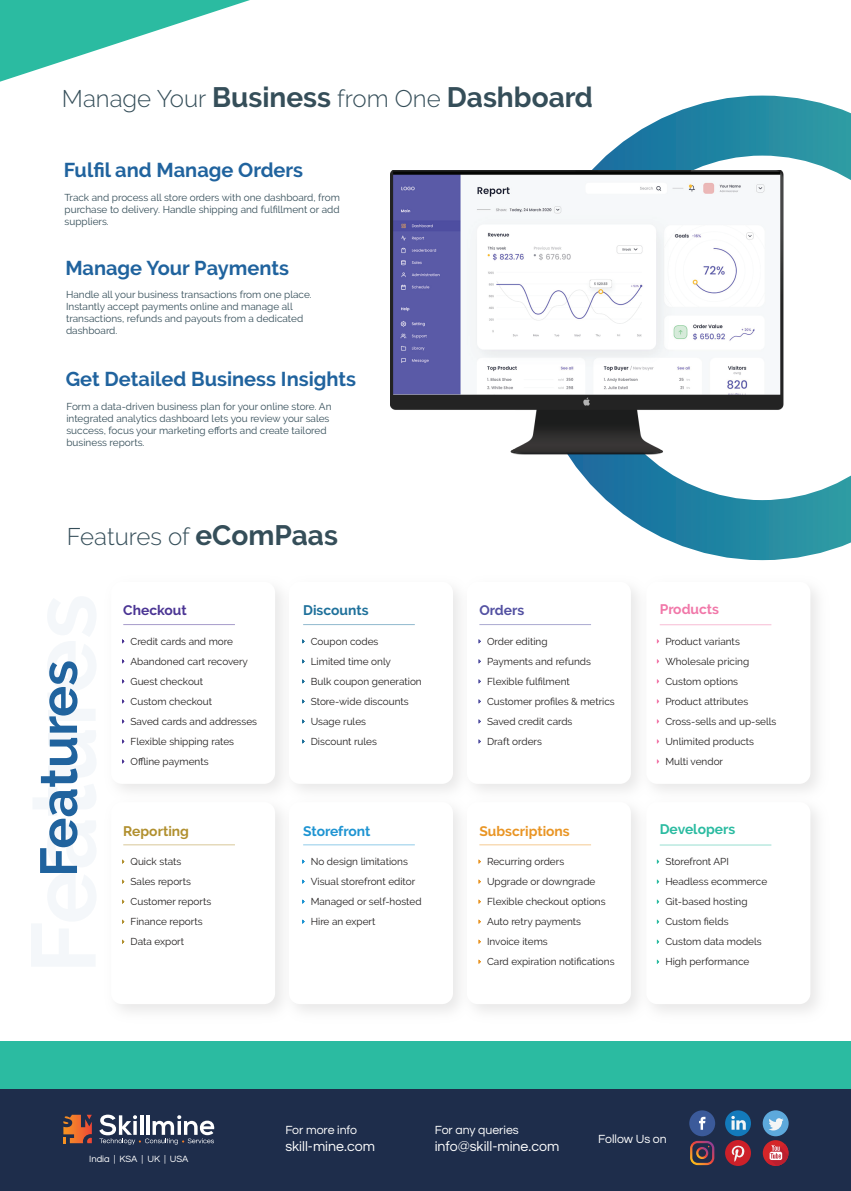
<style>
.page{position:relative;width:851px;height:1191px;background:#fff}
.page>*{position:absolute;margin:0;border:0;box-sizing:border-box;transform-origin:0 0}
.t1{font:700 91px "Raleway";color:#21639f}
.t2{font:700 52px "Raleway";color:#20639e}
.t3{font:300 24px "Raleway";color:#354e59}
.t4{font:700 20px "Raleway";color:#20639e}
.t5{font:14.2px "Questrial";color:#fff}
.t6{font:700 13.8px "Raleway";color:#e99524}
.t7{font:700 13.8px "Raleway";letter-spacing:-.005em;color:#1e94d2}
.t8{font:700 13.8px "Raleway";color:#2bbba1}
.t9{font:700 13.8px "Raleway";color:#1f719b}
.t10{font:700 13.8px "Raleway";color:#b1902f}
.t11{font:700 13.8px "Raleway";color:#4b3594}
.t12{font:700 13.8px "Raleway";color:#f178a9}
.t13{font:700 13.8px "Raleway";color:#5351a2}
.t14{font:12.2px "Questrial";color:#fff}
.t15{font:10px/20px "Raleway";color:#211e1e}
.t16{font:10px/12px "Raleway";color:#354e59}
.t17{font:9.4px "Questrial";color:#fff}
.s1{font-weight:700;font-size:28px}
</style>
<div class="page">
<div style="left:0;top:1088px;width:850px;height:103px;background:#1e2d4b"></div>
<div style="left:689px;top:1110px;width:26px;height:26px;background:#3b5a9a;border-radius:50%"></div>
<svg style="left:699px;top:1116px;width:6px;height:13px"></svg>
<div style="left:762px;top:1110px;width:26px;height:26px;background:#5da9dc;border-radius:50%"></div>
<svg style="left:769px;top:1118px;width:14px;height:12px"></svg>
<div style="left:725px;top:1110px;width:25px;height:26px;background:#137abb;border-radius:50%"></div>
<svg style="left:731px;top:1115px;width:14px;height:14px"></svg>
<svg style="left:690px;top:1140px;width:24px;height:25px"></svg>
<div style="left:725px;top:1140px;width:26px;height:26px;background:#cd2029;border-radius:50%"></div>
<svg style="left:731px;top:1145px;width:13px;height:16px"></svg>
<svg style="left:762px;top:1140px;width:26px;height:25px"></svg>
<svg style="left:766px;top:1143px;width:22px;height:22px"></svg>
<svg style="left:63px;top:1114px;width:29px;height:29px"></svg>
<svg style="left:99px;top:1114px;width:116px;height:30px"></svg>
<svg style="left:530px;top:96px;width:320px;height:464px"></svg>
<div style="left:0;top:1041px;width:850px;height:48px;background:#2bbba1"></div>
<svg style="left:0;top:0;width:250px;height:82px"></svg>
<img style="left:390px;top:171px;width:441px;height:285px">
<div style="left:277px;top:584px;width:178px;height:206px;background:#f3f2f2"></div>
<div style="left:289px;top:582px;width:164px;height:202px;background:#fff;border-radius:11px"></div>
<div style="left:634px;top:584px;width:184px;height:206px;background:#f3f3f3"></div>
<div style="left:646px;top:582px;width:164px;height:202px;background:#fff;border-radius:11px"></div>
<hr style="left:123px;top:624px;width:112px;height:1px;background:#4b3594">
<hr style="left:303px;top:624px;width:112px;height:1px;background:#1f719b">
<hr style="left:479px;top:624px;width:112px;height:1px;background:#5452a1">
<hr style="left:659px;top:624px;width:112px;height:1px;background:#f178a9">
<div style="left:111px;top:802px;width:164px;height:202px;background:#fff;border-radius:11px"></div>
<div style="left:467px;top:802px;width:163px;height:202px;background:#fff;border-radius:11px"></div>
<hr style="left:123px;top:844px;width:112px;height:1px;background:#b0902f">
<hr style="left:303px;top:844px;width:112px;height:1px;background:#1f94d2">
<hr style="left:479px;top:844px;width:112px;height:1px;background:#ea9623">
<hr style="left:659px;top:844px;width:112px;height:1px;background:#2bbba1">
<h3 class="t3" style="left:62px;top:84px;width:532px">Manage Your <span class="s1">Business</span> from One <span class="s1">Dashboard</span></h3>
<h3 class="t4" style="left:64px;top:159px;width:241px">Fulfil and Manage Orders</h3>
<p class="t16" style="left:65px;top:191px;width:277px;text-align:justify">Track and process all store orders with one dashboard, from purchase to delivery. Handle shipping and fulfillment or add suppliers.</p>
<h3 class="t4" style="left:65px;top:257px;width:225px">Manage Your Payments</h3>
<p class="t16" style="left:66px;top:289px;width:247px">Handle all your business transactions from one place.<br>Instantly accept payments online and manage all transactions, refunds and payouts from a dedicated dashboard.</p>
<h3 class="t4" style="left:66px;top:368px;width:292px">Get Detailed Business Insights</h3>
<p class="t16" style="left:66px;top:400px;width:266px">Form a data-driven business plan for your online store. An integrated analytics dashboard lets you review your sales success, focus your marketing efforts and create tailored business reports.</p>
<h3 class="t3" style="left:67px;top:523px;width:272px">Features of <span class="s1">eComPaas</span></h3>
<h1 class="t1" style="left:12px;top:973px;width:381px;rotate:-90deg">Features</h1>
<h3 class="t11" style="left:123px;top:602px;width:65px">Checkout</h3>
<h3 class="t9" style="left:303px;top:602px;width:67px">Discounts</h3>
<h3 class="t13" style="left:479px;top:602px;width:46px">Orders</h3>
<h3 class="t12" style="left:659px;top:601px;width:61px">Products</h3>
<p class="t15" style="left:130px;top:631px;width:128px">Credit cards and more<br>Abandoned cart recovery<br>Guest checkout<br>Custom checkout<br>Saved cards and addresses<br>Flexible shipping rates<br>Offline payments</p>
<p class="t15" style="left:311px;top:631px;width:112px">Coupon codes<br>Limited time only<br>Bulk coupon generation<br>Store-wide discounts<br>Usage rules<br>Discount rules</p>
<p class="t15" style="left:487px;top:631px;width:129px">Order editing<br>Payments and refunds<br>Flexible fulfilment<br>Customer profiles &amp; metrics<br>Saved credit cards<br>Draft orders</p>
<p class="t15" style="left:665px;top:631px;width:113px">Product variants<br>Wholesale pricing<br>Custom options<br>Product attributes<br>Cross-sells and up-sells<br>Unlimited products<br>Multi vendor</p>
<h2 class="t2" style="left:29px;top:877px;width:218px;rotate:-90deg">Features</h2>
<h3 class="t10" style="left:123px;top:823px;width:67px">Reporting</h3>
<h3 class="t7" style="left:303px;top:823px;width:69px">Storefront</h3>
<h3 class="t6" style="left:479px;top:823px;width:92px">Subscriptions</h3>
<h3 class="t8" style="left:659px;top:821px;width:77px">Developers</h3>
<p class="t15" style="left:130px;top:851px;width:82px">Quick stats<br>Sales reports<br>Customer reports<br>Finance reports<br>Data export</p>
<p class="t15" style="left:311px;top:851px;width:112px">No design limitations<br>Visual storefront editor<br>Managed or self-hosted<br>Hire an expert</p>
<p class="t15" style="left:487px;top:851px;width:129px">Recurring orders<br>Upgrade or downgrade<br>Flexible checkout options<br>Auto retry payments<br>Invoice items<br>Card expiration notifications</p>
<p class="t15" style="left:665px;top:851px;width:103px">Storefront API<br>Headless ecommerce<br>Git-based hosting<br>Custom fields<br>Custom data models<br>High performance</p>
<p class="t17" style="left:89px;top:1154px;width:101px">India | KSA | UK | USA</p>
<p class="t14" style="left:285px;top:1124px;width:73px">For more info</p>
<h3 class="t5" style="left:285px;top:1139px;width:91px">skill-mine.com</h3>
<p class="t14" style="left:434px;top:1124px;width:86px">For any queries</p>
<h3 class="t5" style="left:434px;top:1139px;width:126px">info@skill-mine.com</h3>
<p class="t14" style="left:598px;top:1133px;width:70px">Follow Us on</p>
</div>
